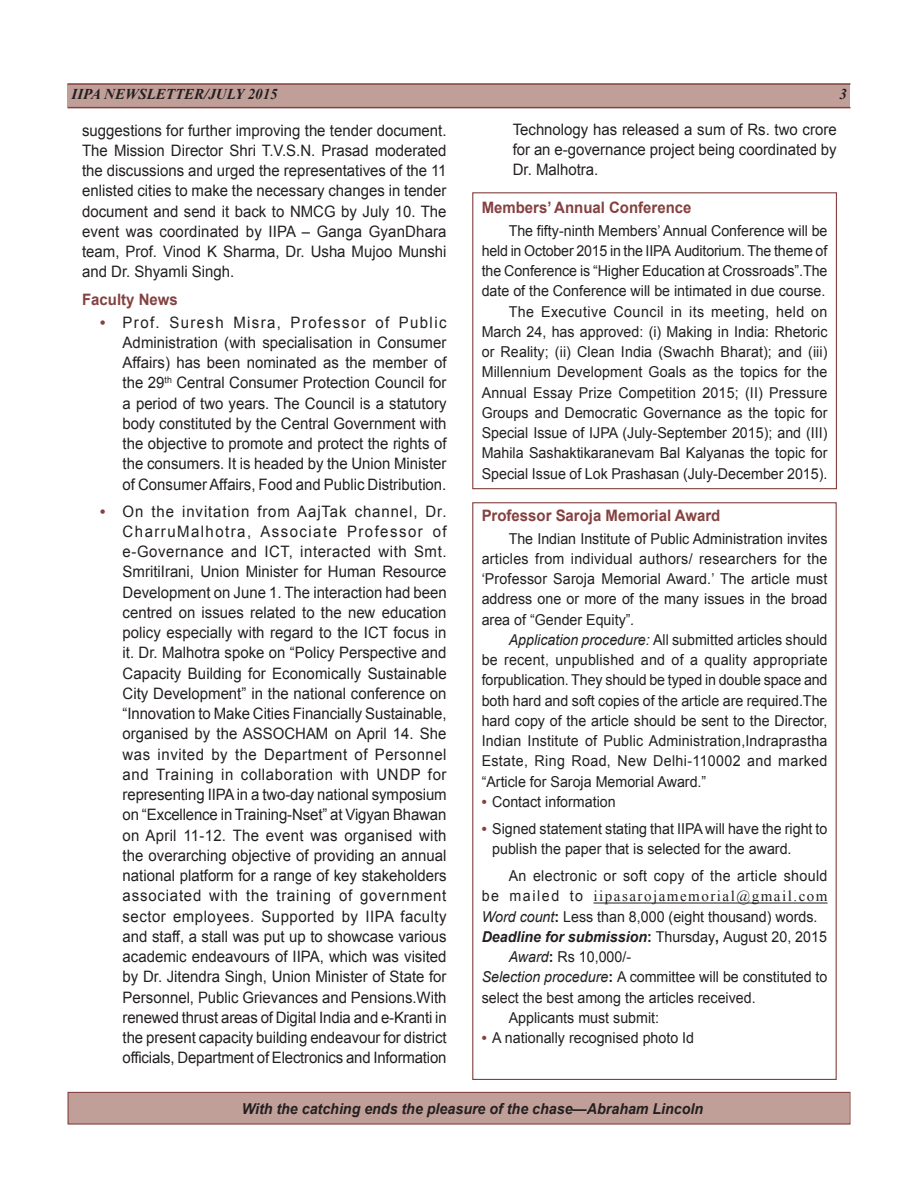
<style>
.page{position:relative;width:918px;height:1188px;background:#fff}
.page>*{position:absolute;margin:0;border:0;box-sizing:border-box;transform-origin:0 0}
.Body_text{font:15.75px/20.2px "Arial";color:#231f20;text-align:justify;scale:.95 1}
.Side_Left-IB{font:700 15.75px "Arial";color:#844140;scale:.95 1}
.Box_Matter{font:15px/20.2px "Arial";color:#231f20;text-align:justify;scale:.95 1}
.Footnote_quote{font:italic 700 15px "Arial";color:#231f20;scale:.95 1}
.Box_Matter-2{font:italic 700 15px "Arial";color:#231f20;scale:.95 1}
.t1{font:italic 700 15px "Times New Roman";color:#231f20}
.s1{font-weight:700;color:#844140}
.s2{font-style:italic}
.s3{font-family:"Times New Roman"}
.s4{font-weight:700}
.s5{font-style:normal}
.s6{font-weight:400;font-style:normal}
</style>
<div class="page">
<div style="left:68px;top:84px;width:782px;height:23px;background:#c19f99"></div>
<hr style="left:67px;top:83px;width:783px;height:2px;background:#844140">
<hr style="left:67px;top:107px;width:783px;height:1px;background:#844140">
<div style="left:69px;top:1093px;width:780px;height:30px;background:#c19f99"></div>
<div style="left:68px;top:1092px;width:782px;height:33px;border:1px solid #844140"></div>
<div style="left:472px;top:192px;width:365px;height:297px;border:1px solid #844140"></div>
<hr style="left:594px;top:903px;width:234px;height:1px;background:#231f20">
<p class="t1" style="left:72px;top:84px;width:208px">IIPA NEWSLETTER/JULY 2015</p>
<p class="t1" style="left:840px;top:84px;width:9px">3</p>
<p class="Body_text" style="left:82px;top:120px;width:385px">suggestions for further improving the tender document.<br>The Mission Director Shri T.V.S.N. Prasad moderated the discussions and urged the representatives of the 11 enlisted cities to make the necessary changes in tender document and send it back to NMCG by July 10. The event was coordinated by IIPA – Ganga GyanDhara team, Prof. Vinod K Sharma, Dr. Usha Mujoo Munshi and Dr. Shyamli Singh.</p>
<p class="Side_Left-IB" style="left:82px;top:289px;width:102px">Faculty News</p>
<p class="Body_text" style="left:123px;top:312px;width:343px;text-indent:-22px"><span class="s1">•</span> Prof. Suresh Misra, Professor of Public Administration (with specialisation in Consumer Affairs) has been nominated as the member of the 29<sup>th</sup> Central Consumer Protection Council for a period of two years. The Council is a statutory body constituted by the Central Government with the objective to promote and protect the rights of the consumers. It is headed by the Union Minister of Consumer Affairs, Food and Public Distribution.</p>
<p class="Body_text" style="left:123px;top:501px;width:343px;text-indent:-22px"><span class="s1">•</span> On the invitation from AajTak channel, Dr.<br>CharruMalhotra, Associate Professor of e-Governance and ICT, interacted with Smt.<br>SmritiIrani, Union Minister for Human Resource Development on June 1. The interaction had been centred on issues related to the new education policy especially with regard to the ICT focus in it. Dr. Malhotra spoke on “Policy Perspective and Capacity Building for Economically Sustainable City Development” in the national conference on “Innovation to Make Cities Financially Sustainable, organised by the ASSOCHAM on April 14. She was invited by the Department of Personnel and Training in collaboration with UNDP for representing IIPA in a two-day national symposium on “Excellence in Training-Nset” at Vigyan Bhawan on April 11-12. The event was organised with the overarching objective of providing an annual national platform for a range of key stakeholders associated with the training of government sector employees. Supported by IIPA faculty and staff, a stall was put up to showcase various academic endeavours of IIPA, which was visited by Dr. Jitendra Singh, Union Minister of State for Personnel, Public Grievances and Pensions.With renewed thrust areas of Digital India and e-Kranti in the present capacity building endeavour for district officials, Department of Electronics and Information</p>
<p class="Body_text" style="left:513px;top:119px;width:343px">Technology has released a sum of Rs. two crore for an e-governance project being coordinated by Dr. Malhotra.</p>
<p class="Side_Left-IB" style="left:482px;top:197px;width:222px">Members’ Annual Conference</p>
<p class="Box_Matter" style="left:482px;top:220px;width:366px;text-indent:27px">The fifty-ninth Members’ Annual Conference will be held in October 2015 in the IIPA Auditorium. The theme of the Conference is “Higher Education at Crossroads”.The date of the Conference will be intimated in due course.</p>
<p class="Box_Matter" style="left:482px;top:301px;width:366px;text-indent:27px">The Executive Council in its meeting, held on March 24, has approved: (i) Making in India: Rhetoric or Reality; (ii) Clean India (Swachh Bharat); and (iii)<br>Millennium Development Goals as the topics for the Annual Essay Prize Competition 2015; (II) Pressure Groups and Democratic Governance as the topic for Special Issue of IJPA (July-September 2015); and (III)<br>Mahila Sashaktikaranevam Bal Kalyanas the topic for Special Issue of Lok Prashasan (July-December 2015).</p>
<p class="Side_Left-IB" style="left:482px;top:505px;width:253px">Professor Saroja Memorial Award</p>
<p class="Box_Matter" style="left:482px;top:528px;width:366px;text-indent:27px">The Indian Institute of Public Administration invites articles from individual authors/ researchers for the ‘Professor Saroja Memorial Award.’ The article must address one or more of the many issues in the broad area of “Gender Equity”<span class="s2">.</span></p>
<p class="Box_Matter" style="left:482px;top:630px;width:366px;text-indent:27px"><span class="s2">Application procedure:</span> All submitted articles should be recent, unpublished and of a quality appropriate forpublication. They should be typed in double space and both hard and soft copies of the article are required.The hard copy of the article should be sent to the Director, Indian Institute of Public Administration,Indraprastha Estate, Ring Road, New Delhi-110002 and marked “Article for Saroja Memorial Award.”</p>
<p class="Box_Matter" style="left:482px;top:792px;width:143px"><span class="s1">•</span> Contact information</p>
<p class="Box_Matter" style="left:492px;top:819px;width:354px;text-indent:-10px"><span class="s1">•</span> Signed statement stating that IIPA will have the right to publish the paper that is selected for the award.</p>
<p class="Box_Matter" style="left:482px;top:866px;width:366px;text-indent:27px">An electronic or soft copy of the article should be mailed to <span class="s3">iipasarojamemorial@gmail.com </span><span class="s2">Word count</span><span class="s4">:</span> Less than 8,000 (eight thousand) words.</p>
<p class="Box_Matter-2" style="left:482px;top:927px;width:365px">Deadline for submission<span class="s5">:</span> <span class="s6">Thursday</span><span class="s5">,</span> <span class="s6">August 20, 2015</span></p>
<p class="Box_Matter" style="left:509px;top:947px;width:130px"><span class="s2">Award</span><span class="s4">:</span> Rs 10,000/-</p>
<p class="Box_Matter" style="left:482px;top:967px;width:366px"><span class="s2">Selection procedure</span><span class="s4">:</span> A committee will be constituted to select the best among the articles received.</p>
<p class="Box_Matter" style="left:509px;top:1008px;width:160px">Applicants must submit:</p>
<p class="Box_Matter" style="left:482px;top:1028px;width:225px"><span class="s1">•</span> A nationally recognised photo Id</p>
<p class="Footnote_quote" style="left:242px;top:1098px;width:487px">With the catching ends the pleasure of the chase—Abraham Lincoln</p>
</div>
